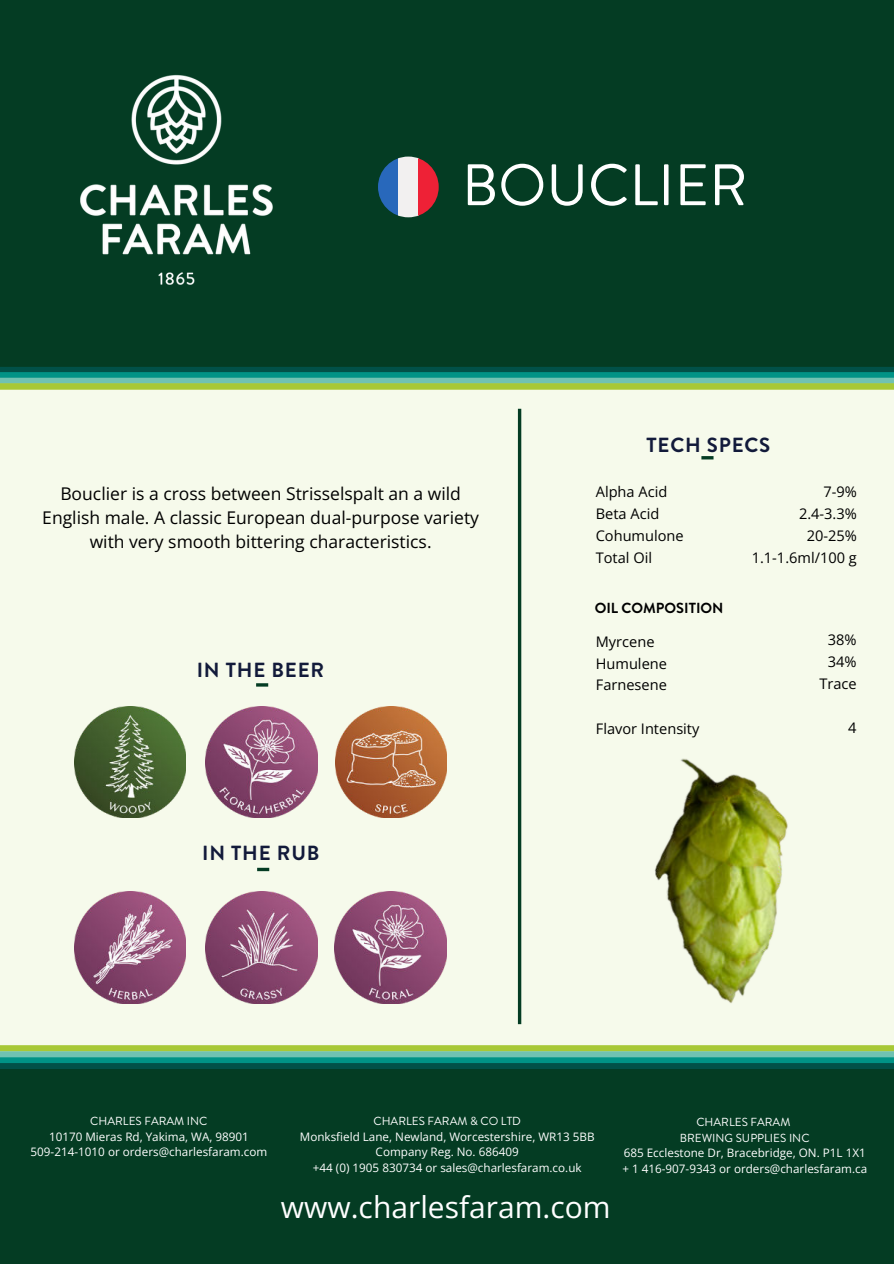
<style>
.page{position:relative;width:894px;height:1264px;background:#fff}
.page>*{position:absolute;margin:0;border:0;box-sizing:border-box;transform-origin:0 0}
.t1{font:58.35px "Brandon Grotesque";color:#fff}
.t2{font:30px "Open Sans";color:#fff}
.t3{font:700 20.4px "Brandon Grotesque";letter-spacing:.04em;color:#121a3a}
.t4{font:17.55px/24px "Open Sans";color:#000;text-align:center}
.t5{font:14.55px/21.9px "Open Sans";color:#000}
.t6{font:700 14.55px "Brandon Grotesque";color:#000}
.t7{font:11.7px/15.6px "Open Sans";color:#fff;text-align:center}
.t8{font:11.7px/15.6px "Brandon Grotesque";color:#fff;text-align:center}
</style>
<div class="page">
<div style="left:0;top:0;width:893px;height:1263px;background:#f6faeb"></div>
<div style="left:0;top:384px;width:893px;height:6px;background:#bcd566"></div>
<div style="left:0;top:0;width:893px;height:372px;background:#043c23"></div>
<img style="left:80px;top:74px;width:193px;height:211px">
<svg style="left:378px;top:158px;width:20px;height:58px"></svg>
<div style="left:398px;top:156px;width:20px;height:61px;background:#f2f0f0"></div>
<svg style="left:418px;top:158px;width:20px;height:58px"></svg>
<div style="left:0;top:367px;width:893px;height:5px;background:#015148"></div>
<div style="left:0;top:372px;width:893px;height:6px;background:#009386"></div>
<div style="left:0;top:378px;width:893px;height:5px;background:#70c2b2"></div>
<div style="left:0;top:383px;width:893px;height:6px;background:#a7c836"></div>
<svg style="left:517px;top:409px;width:4px;height:615px;background:#3b6750"></svg>
<img style="left:74px;top:706px;width:112px;height:111px">
<img style="left:335px;top:706px;width:111px;height:111px">
<img style="left:335px;top:891px;width:111px;height:112px">
<img style="left:74px;top:891px;width:112px;height:112px">
<img style="left:206px;top:706px;width:111px;height:111px">
<img style="left:206px;top:892px;width:111px;height:111px">
<img style="left:654px;top:758px;width:134px;height:245px">
<svg style="left:701px;top:456px;width:12px;height:3px"></svg>
<svg style="left:256px;top:683px;width:12px;height:3px"></svg>
<svg style="left:257px;top:867px;width:12px;height:4px"></svg>
<div style="left:0;top:1068px;width:893px;height:195px;background:#043c23"></div>
<div style="left:0;top:1063px;width:893px;height:6px;background:#015148"></div>
<div style="left:0;top:1057px;width:893px;height:6px;background:#009386"></div>
<div style="left:0;top:1051px;width:893px;height:6px;background:#70c2b2"></div>
<div style="left:0;top:1045px;width:893px;height:6px;background:#a7c836"></div>
<h1 class="t1" style="left:461px;top:145px;width:287px">BOUCLIER</h1>
<h3 class="t3" style="left:646px;top:430px;width:125px">TECH SPECS</h3>
<p class="t5" style="left:595px;top:481px;width:89px">Alpha Acid<br>Beta Acid<br>Cohumulone<br>Total Oil</p>
<h3 class="t4" style="left:42px;top:481px;width:438px">Bouclier is a cross between Strisselspalt an a wild<br>English male. A classic European dual-purpose variety with very smooth bittering characteristics.</h3>
<p class="t5" style="left:751px;top:481px;width:106px;text-align:right">7-9%<br>2.4-3.3%<br>20-25%<br>1.1-1.6ml/100 g</p>
<h3 class="t3" style="left:197px;top:655px;width:129px">IN THE BEER</h3>
<h3 class="t3" style="left:202px;top:838px;width:119px">IN THE RUB</h3>
<p class="t6" style="left:594px;top:597px;width:130px">OIL COMPOSITION</p>
<p class="t5" style="left:595px;top:630px;width:73px">Myrcene<br>Humulene<br>Farnesene</p>
<p class="t5" style="left:595px;top:717px;width:105px">Flavor Intensity</p>
<p class="t5" style="left:819px;top:628px;width:39px;text-align:center">38%<br>34%<br>Trace</p>
<p class="t5" style="left:848px;top:716px;width:10px">4</p>
<p class="t8" style="left:90px;top:1113px;width:119px">CHARLES FARAM INC</p>
<p class="t7" style="left:31px;top:1128px;width:238px">10170 Mieras Rd, Yakima, WA, 98901<br>509-214-1010 or orders@charlesfaram.com</p>
<p class="t8" style="left:373px;top:1113px;width:149px">CHARLES FARAM &amp; CO LTD</p>
<p class="t7" style="left:300px;top:1128px;width:296px">Monksfield Lane, Newland, Worcestershire, WR13 5BB<br>Company Reg. No. 686409<br>+44 (0) 1905 830734 or sales@charlesfaram.co.uk</p>
<h2 class="t2" style="left:281px;top:1186px;width:331px">www.charlesfaram.com</h2>
<p class="t8" style="left:679px;top:1114px;width:131px">CHARLES FARAM<br>BREWING SUPPLIES INC</p>
<p class="t7" style="left:622px;top:1144px;width:246px;text-align:left">685 Ecclestone Dr, Bracebridge, ON. P1L 1X1 + 1 416-907-9343 or orders@charlesfaram.ca</p>
</div>
